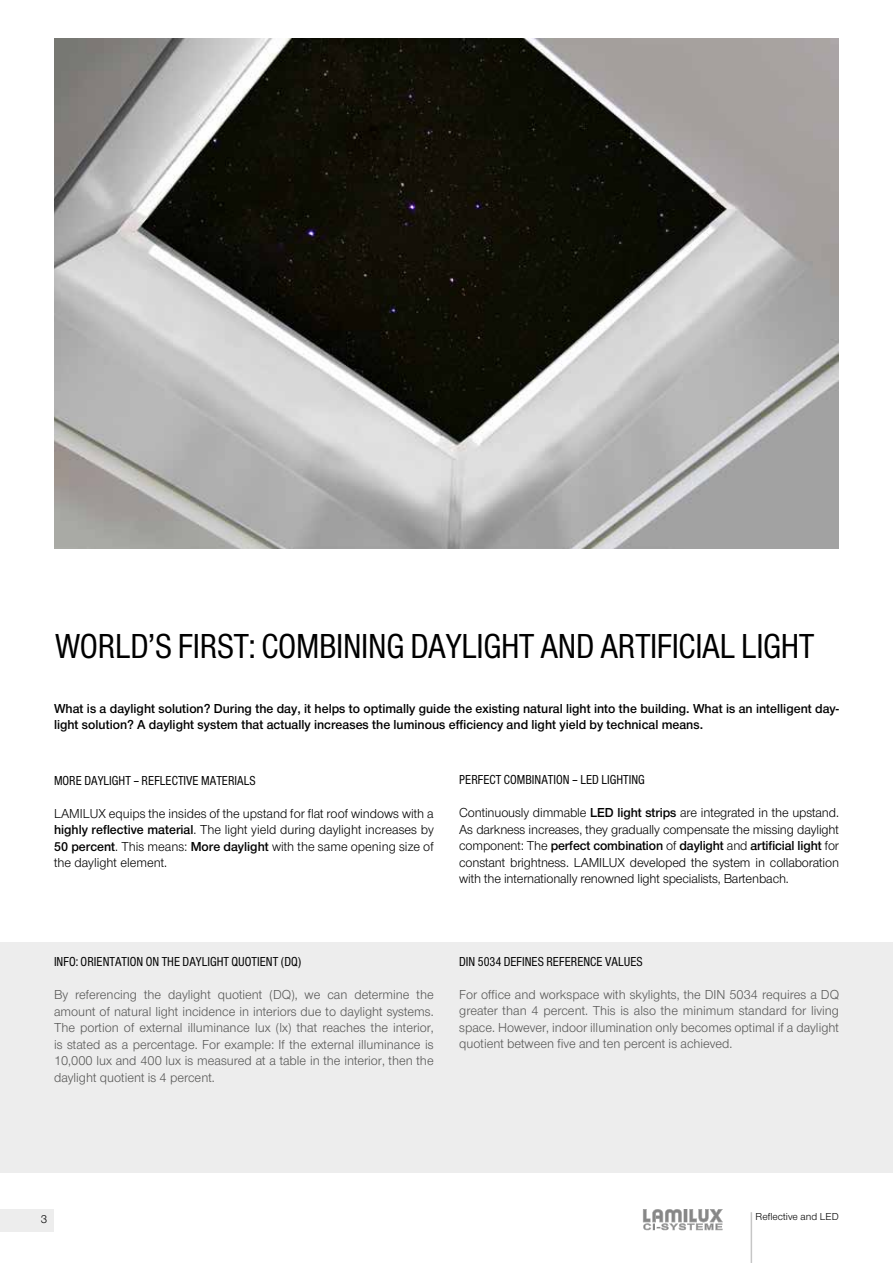
<style>
.page{position:relative;width:893px;height:1263px;background:#fff}
.page>*{position:absolute;margin:0;border:0;box-sizing:border-box;transform-origin:0 0}
.t1{font:condensed 36px "Nimbus Sans T";letter-spacing:-.01em;color:#000}
.t2{font:13.5px/16.5px "Nimbus Sans Novus T";color:#575756;text-align:justify}
.t3{font:13.5px/16.5px "Nimbus Sans Novus T";letter-spacing:-.005em;color:#000;text-align:justify}
.t4{font:600 13.5px/16.6px "Nimbus Sans Novus T";color:#000}
.t5{font:condensed 13.5px "Nimbus Sans T";color:#000}
.t6{font:12px "Nimbus Sans Novus T";color:#000}
.t7{font:10.5px "Nimbus Sans Novus T";color:#000}
.s1{font-weight:600}
</style>
<div class="page">
<div style="left:0;top:943px;width:893px;height:230px;background:#ededed"></div>
<svg style="left:643px;top:1209px;width:80px;height:21px"></svg>
<hr style="left:751px;top:1212px;width:1px;height:51px;background:#c6c6c6">
<div style="left:0;top:1209px;width:54px;height:22px;background:#ededed"></div>
<img style="left:54px;top:38px;width:785px;height:511px">
<h1 class="t1" style="left:55px;top:624px;width:761px">WORLD’S FIRST: COMBINING DAYLIGHT AND ARTIFICIAL LIGHT</h1>
<p class="t4" style="left:54px;top:700px;width:787px">What is a daylight solution? During the day, it helps to optimally guide the existing natural light into the building. What is an intelligent day&shy;light solution? A daylight system that actually increases the luminous efficiency and light yield by technical means.</p>
<p class="t5" style="left:54px;top:772px;width:203px">MORE DAYLIGHT – REFLECTIVE MATERIALS</p>
<p class="t3" style="left:54px;top:804px;width:381px">LAMILUX equips the insides of the upstand for flat roof windows with a <span class="s1">highly reflective material</span>. The light yield during daylight increases by <span class="s1">50 percent</span>. This means: <span class="s1">More daylight</span> with the same opening size of the daylight element.</p>
<p class="t5" style="left:459px;top:772px;width:187px">PERFECT COMBINATION – LED LIGHTING</p>
<p class="t3" style="left:459px;top:804px;width:381px">Continuously dimmable <span class="s1">LED light strips</span> are integrated in the upstand.<br>As darkness increases, they gradually compensate the missing daylight component: The <span class="s1">perfect combination</span> of <span class="s1">daylight</span> and <span class="s1">artificial light</span> for constant brightness. LAMILUX developed the system in collaboration with the internationally renowned light specialists, Bartenbach.</p>
<p class="t5" style="left:54px;top:954px;width:249px">INFO: ORIENTATION ON THE DAYLIGHT QUOTIENT (DQ)</p>
<p class="t2" style="left:54px;top:986px;width:381px">By referencing the daylight quotient (DQ), we can determine the amount of natural light incidence in interiors due to daylight systems.<br>The portion of external illuminance lux (lx) that reaches the interior, is stated as a percentage. For example: If the external illuminance is 10,000 lux and 400 lux is measured at a table in the interior, then the daylight quotient is 4 percent.</p>
<p class="t5" style="left:459px;top:953px;width:185px">DIN 5034 DEFINES REFERENCE VALUES</p>
<p class="t2" style="left:459px;top:986px;width:381px">For office and workspace with skylights, the DIN 5034 requires a DQ greater than 4 percent. This is also the minimum standard for living space. However, indoor illumination only becomes optimal if a daylight quotient between five and ten percent is achieved.</p>
<p class="t6" style="left:41px;top:1212px;width:8px">3</p>
<p class="t7" style="left:755px;top:1211px;width:85px">Reflective and LED</p>
</div>
